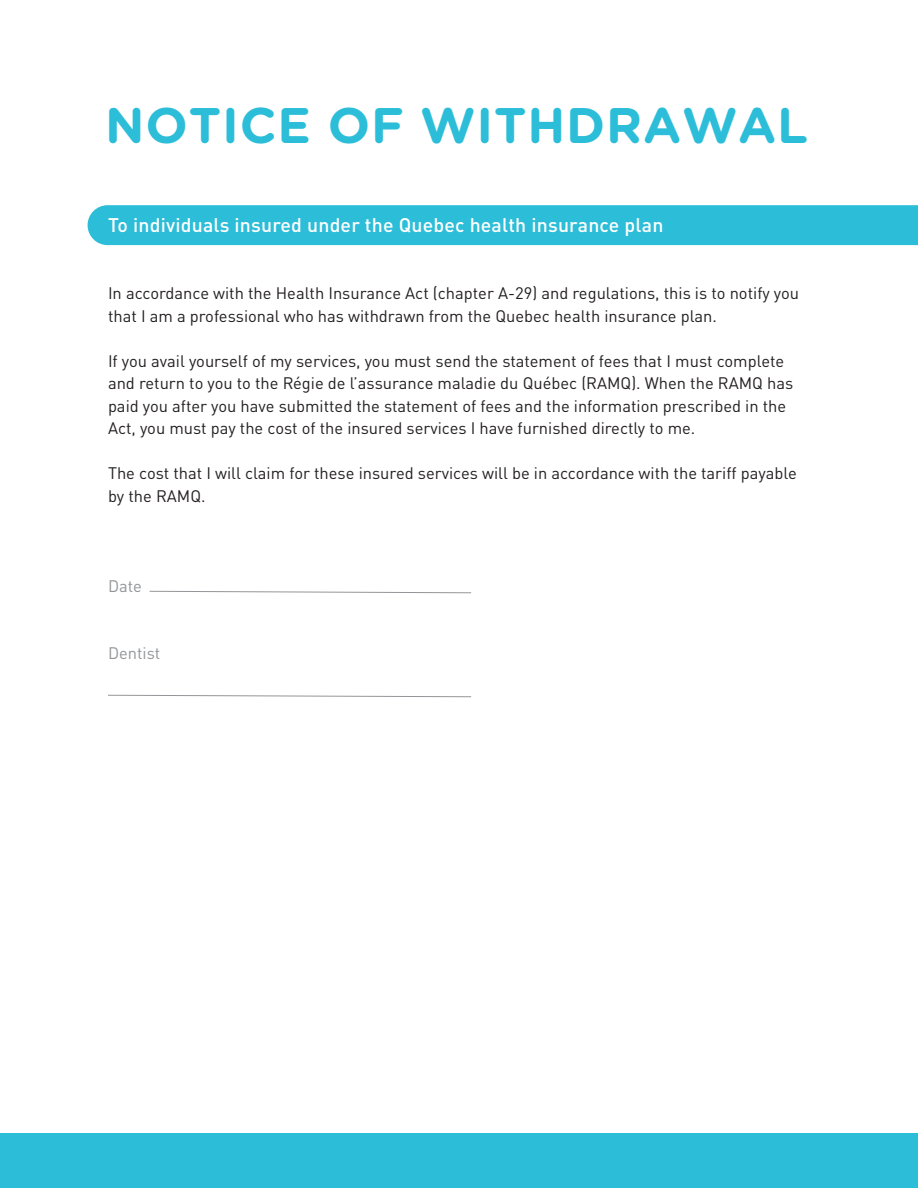
<style>
.page{position:relative;width:918px;height:1188px;background:#fff}
.page>*{position:absolute;margin:0;border:0;box-sizing:border-box;transform-origin:0 0}
.t1{font:700 49.95px "Gotham Rounded";letter-spacing:.02em;color:#2cbdd8}
.t2{font:500 19.5px "DINOT";letter-spacing:.01em;color:#fff}
.t3{font:16.5px/22.5px "DINOT";color:#231f20}
.t4{font:16.5px "DINOT";color:#939598}
</style>
<div class="page">
<div style="left:88px;top:205px;width:830px;height:40px;background:#2cbdd8"></div>
<div style="left:0;top:1133px;width:918px;height:55px;background:#2cbdd8"></div>
<svg style="left:149px;top:591px;width:323px;height:3px"></svg>
<svg style="left:108px;top:694px;width:364px;height:4px"></svg>
<h1 class="t1" style="left:105px;top:95px;width:705px">NOTICE OF WITHDRAWAL</h1>
<p class="t2" style="left:108px;top:212px;width:557px">To individuals insured under the Quebec health insurance plan</p>
<p class="t3" style="left:108px;top:282px;width:693px">In accordance with the Health Insurance Act (chapter A-29) and regulations, this is to notify you that I am a professional who has withdrawn from the Quebec health insurance plan.</p>
<p class="t3" style="left:108px;top:349px;width:687px">If you avail yourself of my services, you must send the statement of fees that I must complete and return to you to the Régie de l’assurance maladie du Québec (RAMQ). When the RAMQ has paid you after you have submitted the statement of fees and the information prescribed in the Act, you must pay the cost of the insured services I have furnished directly to me.</p>
<p class="t3" style="left:108px;top:462px;width:690px">The cost that I will claim for these insured services will be in accordance with the tariff payable by the RAMQ.</p>
<p class="t4" style="left:108px;top:575px;width:35px">Date</p>
<p class="t4" style="left:108px;top:643px;width:54px">Dentist</p>
</div>
